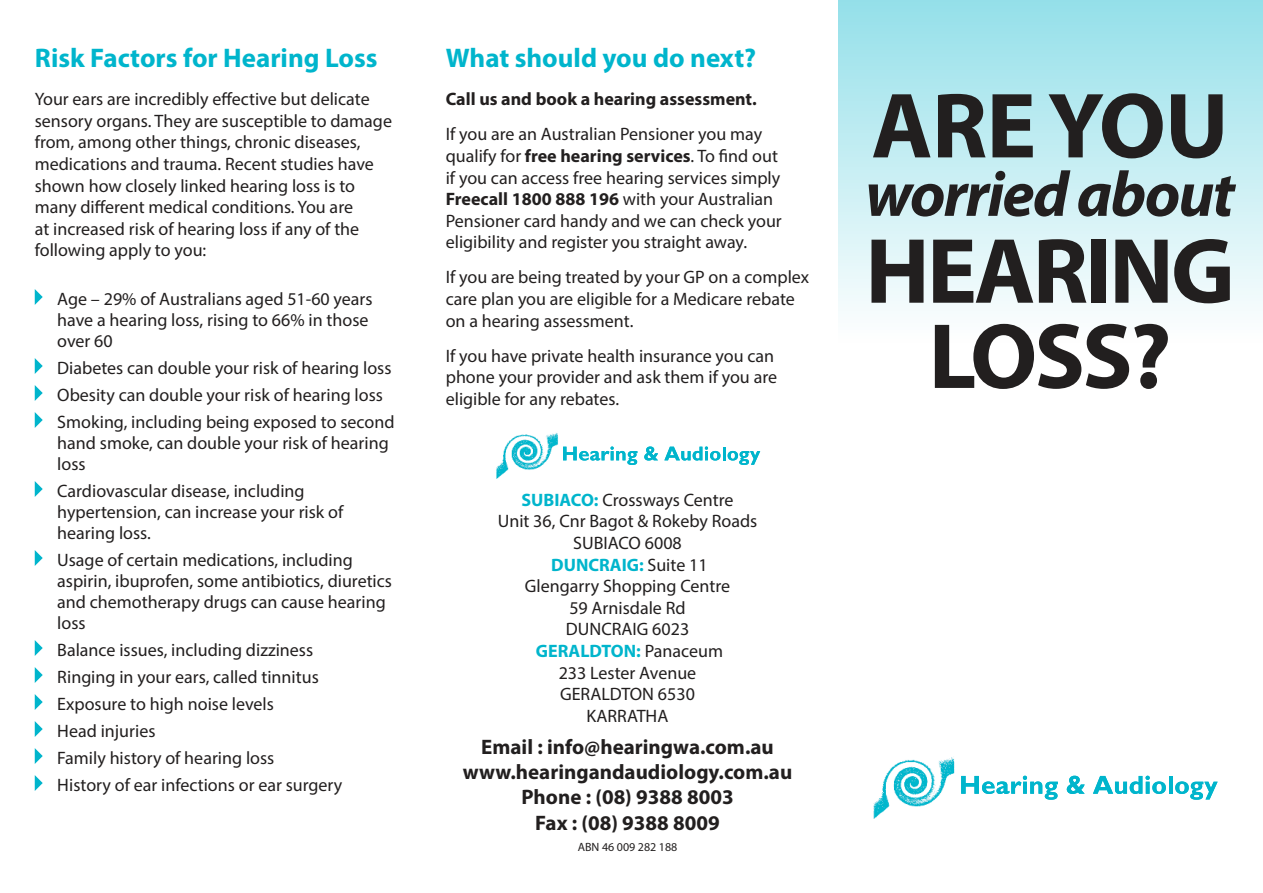
<style>
.page{position:relative;width:1263px;height:893px;background:#fff}
.page>*{position:absolute;margin:0;border:0;box-sizing:border-box;transform-origin:0 0}
.t1{font:700 93.6px/85.2px "Myriad Pro";letter-spacing:-.03em;color:#221f1f;text-align:center}
.t2{font:italic 700 64.2px "Myriad Pro";letter-spacing:-.03em;color:#221f1f}
.t3{font:700 27px "Myriad Pro";color:#00b5cc}
.t4{font:700 21px/25.2px "Myriad Pro";color:#221f1f;text-align:center}
.t5{font:18px/21.6px "Myriad Pro";color:#221f1f}
.t6{font:700 18px "Myriad Pro";color:#221f1f}
.t7{font:12px "Myriad Pro";color:#221f1f}
.s1{font-weight:700}
.s2{font-weight:700;color:#00b5cc}
</style>
<div class="page">
<div style="left:838px;top:0;width:425px;height:422px;background:linear-gradient(to bottom,#98e0ea,#fff)"></div>
<svg style="left:961px;top:776px;width:97px;height:24px"></svg>
<svg style="left:1067px;top:776px;width:18px;height:18px"></svg>
<svg style="left:1093px;top:776px;width:73px;height:18px"></svg>
<hr style="left:1169px;top:776px;width:3px;height:18px;background:#00b5cc">
<svg style="left:1175px;top:781px;width:42px;height:19px"></svg>
<img style="left:873px;top:756px;width:82px;height:63px">
<svg style="left:35px;top:289px;width:8px;height:16px"></svg>
<svg style="left:35px;top:358px;width:8px;height:16px"></svg>
<svg style="left:35px;top:385px;width:8px;height:16px"></svg>
<svg style="left:35px;top:412px;width:8px;height:16px"></svg>
<svg style="left:35px;top:481px;width:8px;height:16px"></svg>
<svg style="left:35px;top:550px;width:8px;height:16px"></svg>
<svg style="left:35px;top:640px;width:8px;height:16px"></svg>
<svg style="left:35px;top:667px;width:8px;height:16px"></svg>
<svg style="left:35px;top:694px;width:8px;height:16px"></svg>
<svg style="left:35px;top:721px;width:8px;height:16px"></svg>
<svg style="left:35px;top:748px;width:8px;height:16px"></svg>
<svg style="left:35px;top:775px;width:8px;height:16px"></svg>
<svg style="left:563px;top:446px;width:74px;height:19px"></svg>
<svg style="left:644px;top:446px;width:14px;height:15px"></svg>
<svg style="left:664px;top:446px;width:96px;height:19px"></svg>
<img style="left:496px;top:433px;width:62px;height:46px">
<h3 class="t3" style="left:35px;top:48px;width:344px">Risk Factors for Hearing Loss</h3>
<p class="t5" style="left:35px;top:90px;width:359px">Your ears are incredibly effective but delicate sensory organs. They are susceptible to damage from, among other things, chronic diseases, medications and trauma. Recent studies have shown how closely linked hearing loss is to many different medical conditions. You are<br>at increased risk of hearing loss if any of the following apply to you:</p>
<p class="t5" style="left:57px;top:290px;width:317px;line-height:21px">Age – 29% of Australians aged 51-60 years have a hearing loss, rising to 66% in those over 60</p>
<p class="t5" style="left:57px;top:356px;width:339px;line-height:27px">Diabetes can double your risk of hearing loss<br>Obesity can double your risk of hearing loss<br>Smoking, including being exposed to second</p>
<p class="t5" style="left:57px;top:434px;width:333px;line-height:21px">hand smoke, can double your risk of hearing loss</p>
<p class="t5" style="left:57px;top:482px;width:288px;line-height:21px">Cardiovascular disease, including hypertension, can increase your risk of hearing loss.</p>
<p class="t5" style="left:57px;top:551px;width:336px;line-height:21px">Usage of certain medications, including aspirin, ibuprofen, some antibiotics, diuretics and chemotherapy drugs can cause hearing loss</p>
<p class="t5" style="left:57px;top:638px;width:287px;line-height:27px">Balance issues, including dizziness<br>Ringing in your ears, called tinnitus<br>Exposure to high noise levels<br>Head injuries<br>Family history of hearing loss<br>History of ear infections or ear surgery</p>
<h3 class="t3" style="left:446px;top:48px;width:312px">What should you do next?</h3>
<p class="t6" style="left:446px;top:92px;width:312px">Call us and book a hearing assessment.</p>
<p class="t5" style="left:446px;top:125px;width:338px">If you are an Australian Pensioner you may qualify for <span class="s1">free hearing services</span>. To find out if you can access free hearing services simply <span class="s1">Freecall 1800 888 196</span> with your Australian Pensioner card handy and we can check your eligibility and register you straight away.</p>
<p class="t5" style="left:446px;top:268px;width:365px">If you are being treated by your GP on a complex care plan you are eligible for a Medicare rebate on a hearing assessment.</p>
<p class="t5" style="left:446px;top:346px;width:333px">If you have private health insurance you can phone your provider and ask them if you are eligible for any rebates.</p>
<p class="t5" style="left:498px;top:490px;width:261px;text-align:center"><span class="s2">SUBIACO:</span> Crossways Centre<br>Unit 36, Cnr Bagot &amp; Rokeby Roads<br>SUBIACO 6008<br><span class="s2">DUNCRAIG:</span> Suite 11<br>Glengarry Shopping Centre<br>59 Arnisdale Rd<br>DUNCRAIG 6023<br><span class="s2">GERALDTON:</span> Panaceum<br>233 Lester Avenue<br>GERALDTON 6530<br>KARRATHA</p>
<p class="t4" style="left:463px;top:736px;width:331px">Email : info@hearingwa.com.au www.hearingandaudiology.com.au<br>Phone : (08) 9388 8003<br>Fax : (08) 9388 8009</p>
<p class="t7" style="left:578px;top:842px;width:101px">ABN 46 009 282 188</p>
<h1 class="t1" style="left:871px;top:91px;width:359px">ARE YOU</h1>
<h2 class="t2" style="left:865px;top:156px;width:371px">worried about</h2>
<h1 class="t1" style="left:865px;top:237px;width:371px">HEARING<br>LOSS?</h1>
</div>
